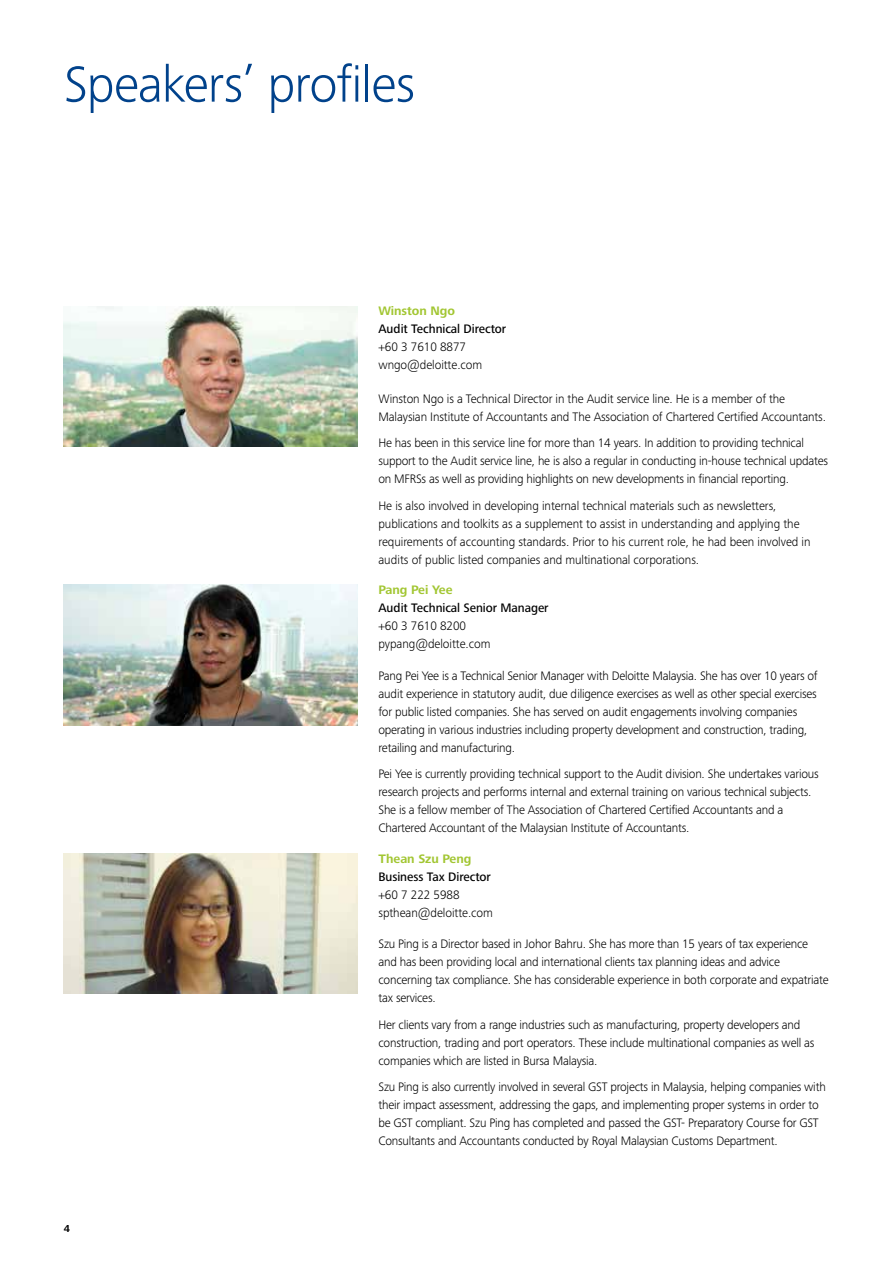
<style>
.page{position:relative;width:893px;height:1263px;background:#fff}
.page>*{position:absolute;margin:0;border:0;box-sizing:border-box;transform-origin:0 0}
.t1{font:300 52.5px "Frutiger Next Pro";letter-spacing:-.02em;color:#01428b}
.t2{font:300 12.75px/18px "Frutiger Next Pro";letter-spacing:-.015em;color:#000}
.t3{font:500 12.75px "Frutiger Next Pro";letter-spacing:-.005em;color:#000}
.t4{font:700 12.75px "Frutiger Next Pro";letter-spacing:-.005em;color:#a2c632}
.t5{font:700 10.5px "Frutiger Next Pro";color:#000}
</style>
<div class="page">
<img style="left:64px;top:306px;width:293px;height:140px">
<img style="left:64px;top:853px;width:293px;height:141px">
<img style="left:64px;top:585px;width:293px;height:140px">
<h1 class="t1" style="left:64px;top:54px;width:353px">Speakers’ profiles</h1>
<p class="t4" style="left:378px;top:304px;width:78px">Winston Ngo</p>
<p class="t3" style="left:378px;top:322px;width:129px">Audit Technical Director</p>
<p class="t2" style="left:378px;top:338px;width:105px">+60 3 7610 8877 wngo@deloitte.com</p>
<p class="t2" style="left:378px;top:389px;width:449px">Winston Ngo is a Technical Director in the Audit service line. He is a member of the<br>Malaysian Institute of Accountants and The Association of Chartered Certified Accountants.</p>
<p class="t2" style="left:378px;top:434px;width:451px">He has been in this service line for more than 14 years. In addition to providing technical support to the Audit service line, he is also a regular in conducting in-house technical updates on MFRSs as well as providing highlights on new developments in financial reporting.</p>
<p class="t2" style="left:378px;top:496px;width:434px">He is also involved in developing internal technical materials such as newsletters, publications and toolkits as a supplement to assist in understanding and applying the requirements of accounting standards. Prior to his current role, he had been involved in audits of public listed companies and multinational corporations.</p>
<p class="t4" style="left:378px;top:582px;width:76px">Pang Pei Yee</p>
<p class="t3" style="left:378px;top:600px;width:172px">Audit Technical Senior Manager</p>
<p class="t2" style="left:378px;top:617px;width:114px">+60 3 7610 8200 pypang@deloitte.com</p>
<p class="t2" style="left:378px;top:666px;width:441px">Pang Pei Yee is a Technical Senior Manager with Deloitte Malaysia. She has over 10 years of audit experience in statutory audit, due diligence exercises as well as other special exercises for public listed companies. She has served on audit engagements involving companies operating in various industries including property development and construction, trading, retailing and manufacturing.</p>
<p class="t2" style="left:378px;top:765px;width:442px">Pei Yee is currently providing technical support to the Audit division. She undertakes various research projects and performs internal and external training on various technical subjects.<br>She is a fellow member of The Association of Chartered Certified Accountants and a Chartered Accountant of the Malaysian Institute of Accountants.</p>
<p class="t5" style="left:64px;top:1222px;width:8px">4</p>
<p class="t4" style="left:378px;top:851px;width:94px">Thean Szu Peng</p>
<p class="t3" style="left:378px;top:869px;width:114px">Business Tax Director</p>
<p class="t2" style="left:378px;top:885px;width:116px">+60 7 222 5988 spthean@deloitte.com</p>
<p class="t2" style="left:378px;top:935px;width:452px">Szu Ping is a Director based in Johor Bahru. She has more than 15 years of tax experience and has been providing local and international clients tax planning ideas and advice concerning tax compliance. She has considerable experience in both corporate and expatriate tax services.</p>
<p class="t2" style="left:378px;top:1015px;width:437px">Her clients vary from a range industries such as manufacturing, property developers and construction, trading and port operators. These include multinational companies as well as companies which are listed in Bursa Malaysia.</p>
<p class="t2" style="left:378px;top:1078px;width:449px">Szu Ping is also currently involved in several GST projects in Malaysia, helping companies with their impact assessment, addressing the gaps, and implementing proper systems in order to be GST compliant. Szu Ping has completed and passed the GST- Preparatory Course for GST Consultants and Accountants conducted by Royal Malaysian Customs Department.</p>
</div>
